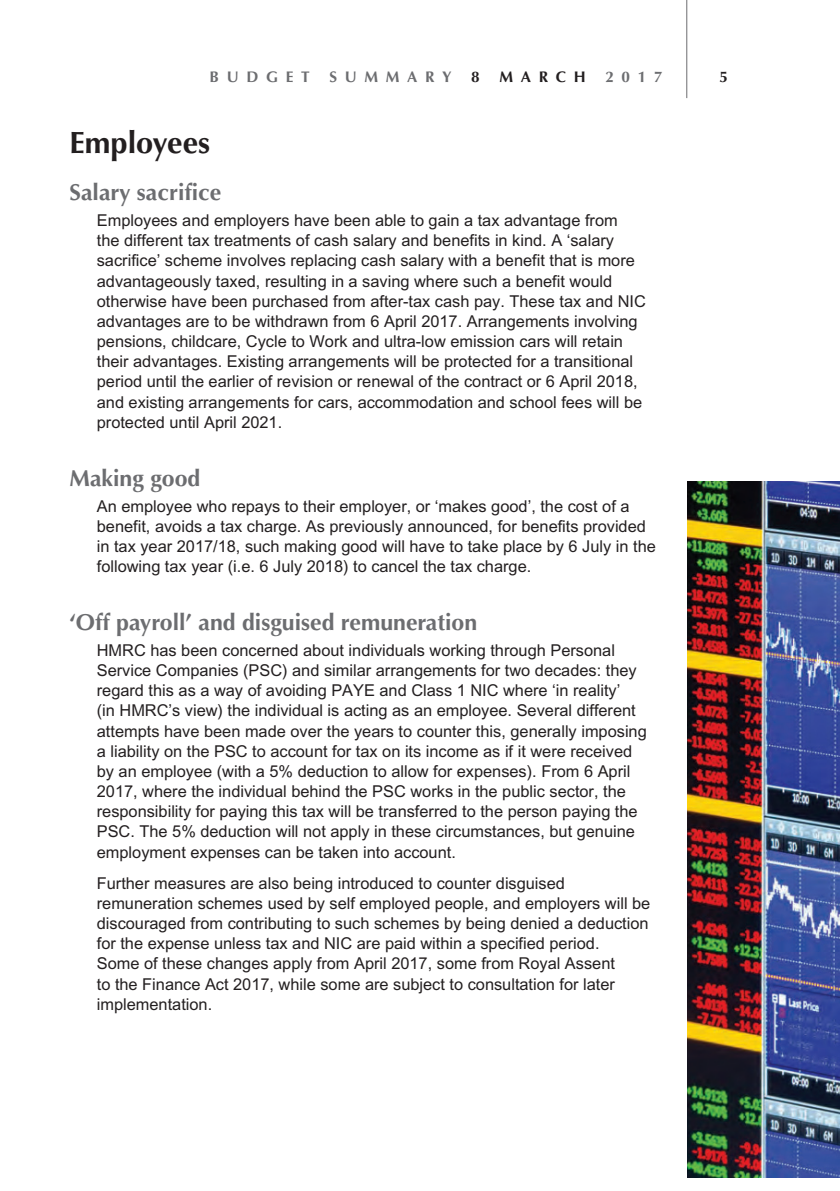
<style>
.page{position:relative;width:840px;height:1191px;background:#fff}
.page>*{position:absolute;margin:0;border:0;box-sizing:border-box;transform-origin:0 0}
.t1{font:700 30.8px "Optima";color:#231f20}
.t2{font:700 23px "Optima";color:#6c6d70}
.t3{font:16.4px/20.2px "M Arial";color:#231f20}
.t4{font:700 15.4px "Optima";letter-spacing:.5em;color:#6c6d70}
.t5{font:700 15.4px "Optima";letter-spacing:.5em;color:#231f20}
</style>
<div class="page">
<hr style="left:686px;top:0;width:1px;height:98px;background:#6c6d70">
<img style="left:687px;top:481px;width:152px;height:696px">
<p class="t4" style="left:209px;top:68px;width:101px">BUDGET</p>
<p class="t4" style="left:329px;top:68px;width:123px">SUMMARY</p>
<p class="t5" style="left:471px;top:68px;width:10px">8</p>
<p class="t5" style="left:499px;top:68px;width:88px">MARCH</p>
<p class="t4" style="left:605px;top:68px;width:59px">2017</p>
<p class="t5" style="left:719px;top:68px;width:10px">5</p>
<h1 class="t1" style="left:69px;top:125px;width:142px">Employees</h1>
<h2 class="t2" style="left:69px;top:179px;width:153px">Salary sacrifice</h2>
<p class="t3" style="left:97px;top:210px;width:550px">Employees and employers have been able to gain a tax advantage from<br>the different tax treatments of cash salary and benefits in kind. A ‘salary sacrifice’ scheme involves replacing cash salary with a benefit that is more advantageously taxed, resulting in a saving where such a benefit would otherwise have been purchased from after-tax cash pay. These tax and NIC advantages are to be withdrawn from 6 April 2017. Arrangements involving pensions, childcare, Cycle to Work and ultra-low emission cars will retain their advantages. Existing arrangements will be protected for a transitional period until the earlier of revision or renewal of the contract or 6 April 2018, and existing arrangements for cars, accommodation and school fees will be protected until April 2021.</p>
<h2 class="t2" style="left:69px;top:465px;width:132px">Making good</h2>
<p class="t3" style="left:97px;top:495px;width:560px">An employee who repays to their employer, or ‘makes good’, the cost of a benefit, avoids a tax charge. As previously announced, for benefits provided in tax year 2017/18, such making good will have to take place by 6 July in the following tax year (i.e. 6 July 2018) to cancel the tax charge.</p>
<h2 class="t2" style="left:69px;top:609px;width:409px">‘Off payroll’ and disguised remuneration</h2>
<p class="t3" style="left:97px;top:640px;width:551px">HMRC has been concerned about individuals working through Personal Service Companies (PSC) and similar arrangements for two decades: they regard this as a way of avoiding PAYE and Class 1 NIC where ‘in reality’<br>(in HMRC’s view) the individual is acting as an employee. Several different attempts have been made over the years to counter this, generally imposing a liability on the PSC to account for tax on its income as if it were received by an employee (with a 5% deduction to allow for expenses). From 6 April 2017, where the individual behind the PSC works in the public sector, the responsibility for paying this tax will be transferred to the person paying the PSC. The 5% deduction will not apply in these circumstances, but genuine employment expenses can be taken into account.</p>
<p class="t3" style="left:97px;top:872px;width:554px">Further measures are also being introduced to counter disguised remuneration schemes used by self employed people, and employers will be discouraged from contributing to such schemes by being denied a deduction for the expense unless tax and NIC are paid within a specified period.<br>Some of these changes apply from April 2017, some from Royal Assent<br>to the Finance Act 2017, while some are subject to consultation for later implementation.</p>
</div>
